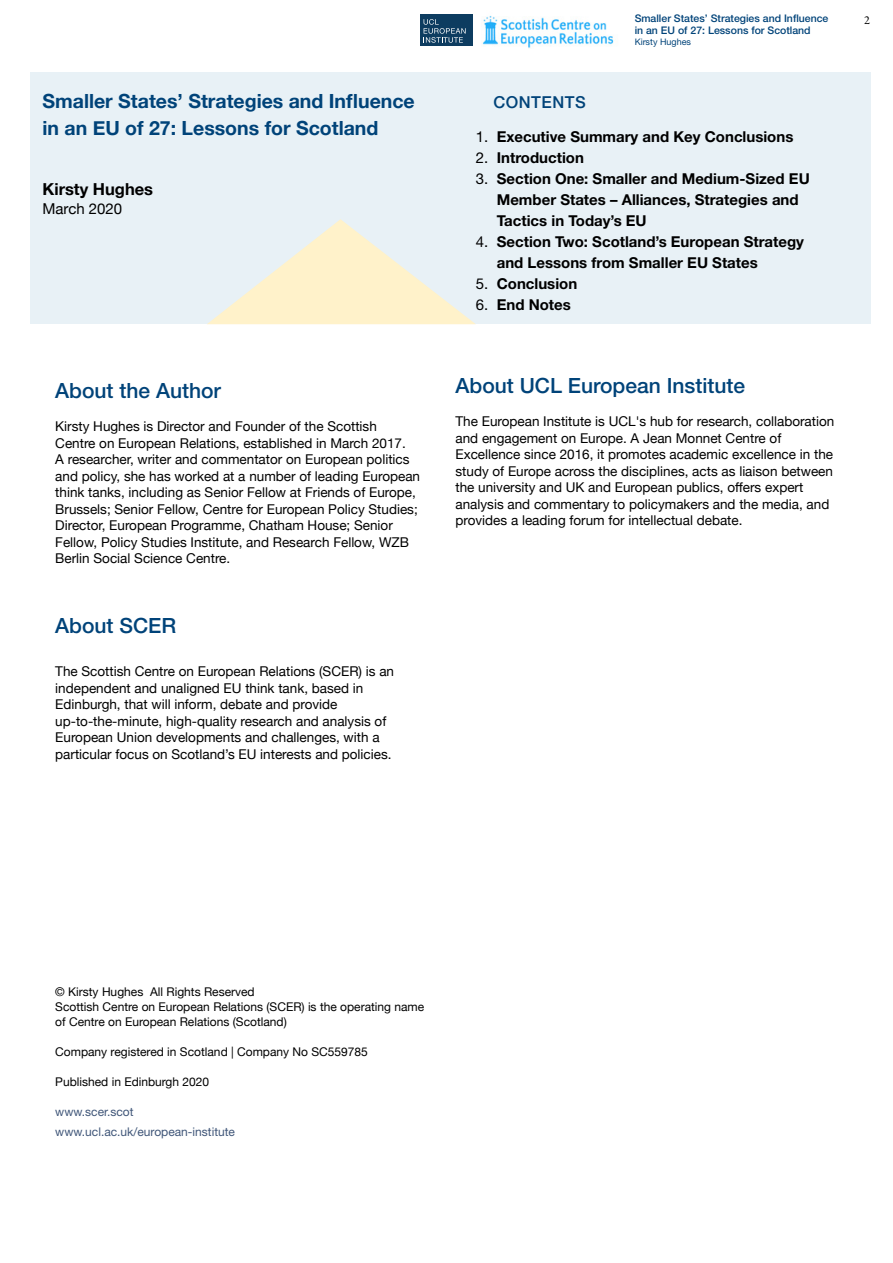
<style>
.page{position:relative;width:893px;height:1263px;background:#fff}
.page>*{position:absolute;margin:0;border:0;box-sizing:border-box;transform-origin:0 0}
.t1{font:500 21px "Helvetica Neue LT Std";color:#004379}
.t2{font:700 19.5px/27px "Helvetica Neue";color:#004379}
.t3{font:700 16.5px "Helvetica Neue";color:#000}
.t4{font:500 16.5px "Helvetica Neue LT Std";letter-spacing:.03em;color:#004379}
.t5{font:700 15px/21px "Helvetica Neue LT Std";color:#000}
.t6{font:15px "Helvetica Neue";color:#000}
.t7{font:13.5px/16.5px "Helvetica Neue";color:#000}
.t8{font:12.3px "Garamond Premr Pro";color:#000}
.t9{font:12px/15px "Helvetica Neue";color:#000}
.t10{font:12px/19.5px "Helvetica Neue LT Std";color:#3f5578}
.t11{font:500 10.5px/12px "Helvetica Neue LT Std";color:#004379}
.t12{font:9px "Helvetica Neue LT Std";color:#004379}
.s1{font-weight:400}
</style>
<div class="page">
<div style="left:420px;top:15px;width:52px;height:31px;background:#0d3c60"></div>
<svg style="left:424px;top:19px;width:42px;height:24px"></svg>
<img style="left:482px;top:16px;width:132px;height:32px">
<div style="left:30px;top:72px;width:840px;height:252px;background:#e8f1f6"></div>
<svg style="left:207px;top:219px;width:268px;height:105px"></svg>
<h2 class="t2" style="left:43px;top:88px;width:374px">Smaller States’ Strategies and Influence in an EU of 27: Lessons for Scotland</h2>
<p class="t3" style="left:43px;top:176px;width:112px">Kirsty Hughes</p>
<p class="t6" style="left:43px;top:198px;width:81px">March 2020</p>
<h1 class="t1" style="left:55px;top:378px;width:167px">About the Author</h1>
<p class="t7" style="left:55px;top:419px;width:366px">Kirsty Hughes is Director and Founder of the Scottish Centre on European Relations, established in March 2017.<br>A researcher, writer and commentator on European politics and policy, she has worked at a number of leading European think tanks, including as Senior Fellow at Friends of Europe, Brussels; Senior Fellow, Centre for European Policy Studies; Director, European Programme, Chatham House; Senior Fellow, Policy Studies Institute, and Research Fellow, WZB Berlin Social Science Centre.</p>
<h1 class="t1" style="left:55px;top:612px;width:122px">About SCER</h1>
<p class="t7" style="left:55px;top:664px;width:340px">The Scottish Centre on European Relations (SCER) is an independent and unaligned EU think tank, based in Edinburgh, that will inform, debate and provide up-to-the-minute, high-quality research and analysis of European Union developments and challenges, with a particular focus on Scotland’s EU interests and policies.</p>
<p class="t11" style="left:635px;top:13px;width:195px">Smaller States’ Strategies and Influence in an EU of 27: Lessons for Scotland</p>
<p class="t12" style="left:635px;top:36px;width:58px">Kirsty Hughes</p>
<p class="t4" style="left:493px;top:92px;width:94px">CONTENTS</p>
<p class="t5" style="left:476px;top:126px;width:319px"><span class="s1">1.</span> Executive Summary and Key Conclusions</p>
<p class="t5" style="left:476px;top:147px;width:110px"><span class="s1">2.</span> Introduction</p>
<p class="t5" style="left:497px;top:168px;width:314px;text-indent:-21px"><span class="s1">3.</span> Section One: Smaller and Medium-Sized EU<br>Member States – Alliances, Strategies and<br>Tactics in Today’s EU</p>
<p class="t5" style="left:497px;top:231px;width:309px;text-indent:-21px"><span class="s1">4.</span> Section Two: Scotland’s European Strategy and Lessons from Smaller EU States</p>
<p class="t5" style="left:476px;top:273px;width:103px"><span class="s1">5.</span> Conclusion</p>
<p class="t5" style="left:476px;top:294px;width:97px"><span class="s1">6.</span> End Notes</p>
<h1 class="t1" style="left:455px;top:373px;width:291px">About UCL European Institute</h1>
<p class="t7" style="left:455px;top:414px;width:380px">The European Institute is UCL's hub for research, collaboration and engagement on Europe. A Jean Monnet Centre of Excellence since 2016, it promotes academic excellence in the study of Europe across the disciplines, acts as liaison between the university and UK and European publics, offers expert analysis and commentary to policymakers and the media, and provides a leading forum for intellectual debate.</p>
<p class="t8" style="left:864px;top:12px;width:7px">2</p>
<p class="t9" style="left:55px;top:985px;width:370px">© Kirsty Hughes All Rights Reserved<br>Scottish Centre on European Relations (SCER) is the operating name of Centre on European Relations (Scotland)</p>
<p class="t9" style="left:55px;top:1045px;width:314px">Company registered in Scotland | Company No SC559785</p>
<p class="t9" style="left:55px;top:1075px;width:155px">Published in Edinburgh 2020</p>
<p class="t10" style="left:55px;top:1102px;width:181px">www.scer.scot www.ucl.ac.uk/european-institute</p>
</div>
